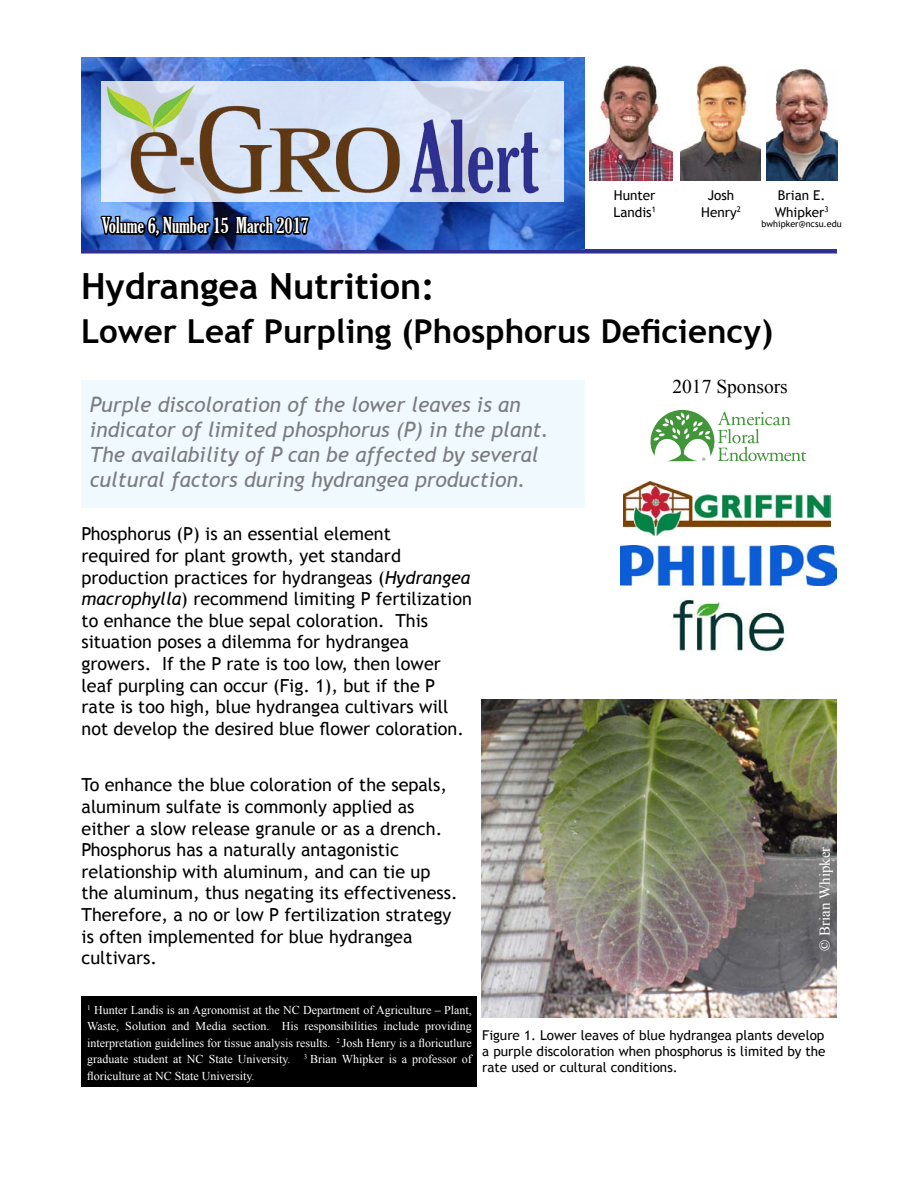
<style>
.page{position:relative;width:918px;height:1188px;background:#fff}
.page>*{position:absolute;margin:0;border:0;box-sizing:border-box;transform-origin:0 0}
.t1{font:700 36px "Trebuchet MS";color:#000}
.t2{font:700 33px "Trebuchet MS";color:#000}
.t3{font:italic 21px/25.2px "Trebuchet MS";color:#7b7c7f}
.t4{font:extra-condensed 21px "Gloucester";color:#fff}
.t5{font:19.5px "Times New Roman";color:#000}
.t6{font:18px/21.6px "Trebuchet MS";color:#000}
.t7{font:15px "Times New Roman";color:#fff}
.t8{font:13.5px/16.2px "Trebuchet MS";color:#000}
.t9{font:12px/16.5px "Times New Roman";color:#fff;text-align:justify}
.t10{font:9px "Trebuchet MS";color:#000}
.s1{font-style:italic}
.s2{font-family:"Times"}
</style>
<div class="page">
<div style="left:81px;top:249px;width:756px;height:5px;background:#2e3092"></div>
<div style="left:81px;top:996px;width:396px;height:91px;background:#000"></div>
<img style="left:81px;top:58px;width:504px;height:191px">
<svg style="left:99px;top:68px;width:213px;height:186px;background:#34569d"></svg>
<div style="left:81px;top:380px;width:504px;height:128px;background:#eff9fe"></div>
<img style="left:589px;top:66px;width:84px;height:114px">
<svg style="left:102px;top:81px;width:462px;height:121px;background:#d8e2f5"></svg>
<img style="left:108px;top:84px;width:450px;height:118px">
<img style="left:668px;top:585px;width:119px;height:67px">
<svg style="left:650px;top:410px;width:156px;height:51px"></svg>
<img style="left:621px;top:545px;width:216px;height:40px">
<img style="left:482px;top:699px;width:354px;height:318px">
<img style="left:624px;top:481px;width:206px;height:54px">
<img style="left:766px;top:70px;width:71px;height:110px">
<img style="left:680px;top:65px;width:80px;height:115px">
<p class="t8" style="left:701px;top:188px;width:41px;text-align:center">Josh<br>Henry<sup>2</sup></p>
<p class="t8" style="left:775px;top:188px;width:55px">Brian E.<br>Whipker<sup>3</sup></p>
<p class="t10" style="left:762px;top:219px;width:82px">bwhipker@ncsu.edu</p>
<p class="t8" style="left:614px;top:188px;width:44px">Hunter<br>Landis<sup>1</sup></p>
<p class="t4" style="left:102px;top:213px;width:209px">Volume 6, Number 15 March 2017</p>
<h1 class="t1" style="left:81px;top:264px;width:355px">Hydrangea Nutrition:</h1>
<h2 class="t2" style="left:81px;top:310px;width:694px">Lower Leaf Purpling (Phosphorus Deficiency)</h2>
<p class="t3" style="left:90px;top:392px;width:461px">Purple discoloration of the lower leaves is an indicator of limited phosphorus (P) in the plant.<br>The availability of P can be affected by several cultural factors during hydrangea production.</p>
<p class="t6" style="left:82px;top:523px;width:392px">Phosphorus (P) is an essential element<br>required for plant growth, yet standard production practices for hydrangeas (<span class="s1">Hydrangea macrophylla</span>) recommend limiting P fertilization to enhance the blue sepal coloration. This situation poses a dilemma for hydrangea growers. If the P rate is too low, then lower leaf purpling can occur (Fig. 1), but if the P rate is too high, blue hydrangea cultivars will not develop the desired blue flower coloration.</p>
<p class="t6" style="left:82px;top:774px;width:378px">To enhance the blue coloration of the sepals, aluminum sulfate is commonly applied as either a slow release granule or as a drench.<br>Phosphorus has a naturally antagonistic relationship with aluminum, and can tie up the aluminum, thus negating its effectiveness.<br>Therefore, a no or low P fertilization strategy is often implemented for blue hydrangea cultivars.</p>
<p class="t5" style="left:672px;top:374px;width:117px">2017 Sponsors</p>
<p class="t7" style="left:815px;top:951px;width:106px;rotate:-90deg"><span class="s2">©</span> Brian Whipker</p>
<p class="t9" style="left:87px;top:1001px;width:386px"><sup>1</sup> Hunter Landis is an Agronomist at the NC Department of Agriculture – Plant, Waste, Solution and Media section. His responsibilities include providing interpretation guidelines for tissue analysis results. <sup>2</sup> Josh Henry is a floricutlure graduate student at NC State University. <sup>3</sup> Brian Whipker is a professor of floriculture at NC State University.</p>
<p class="t8" style="left:482px;top:1027px;width:345px;text-align:justify">Figure 1. Lower leaves of blue hydrangea plants develop a purple discoloration when phosphorus is limited by the rate used or cultural conditions.</p>
</div>
